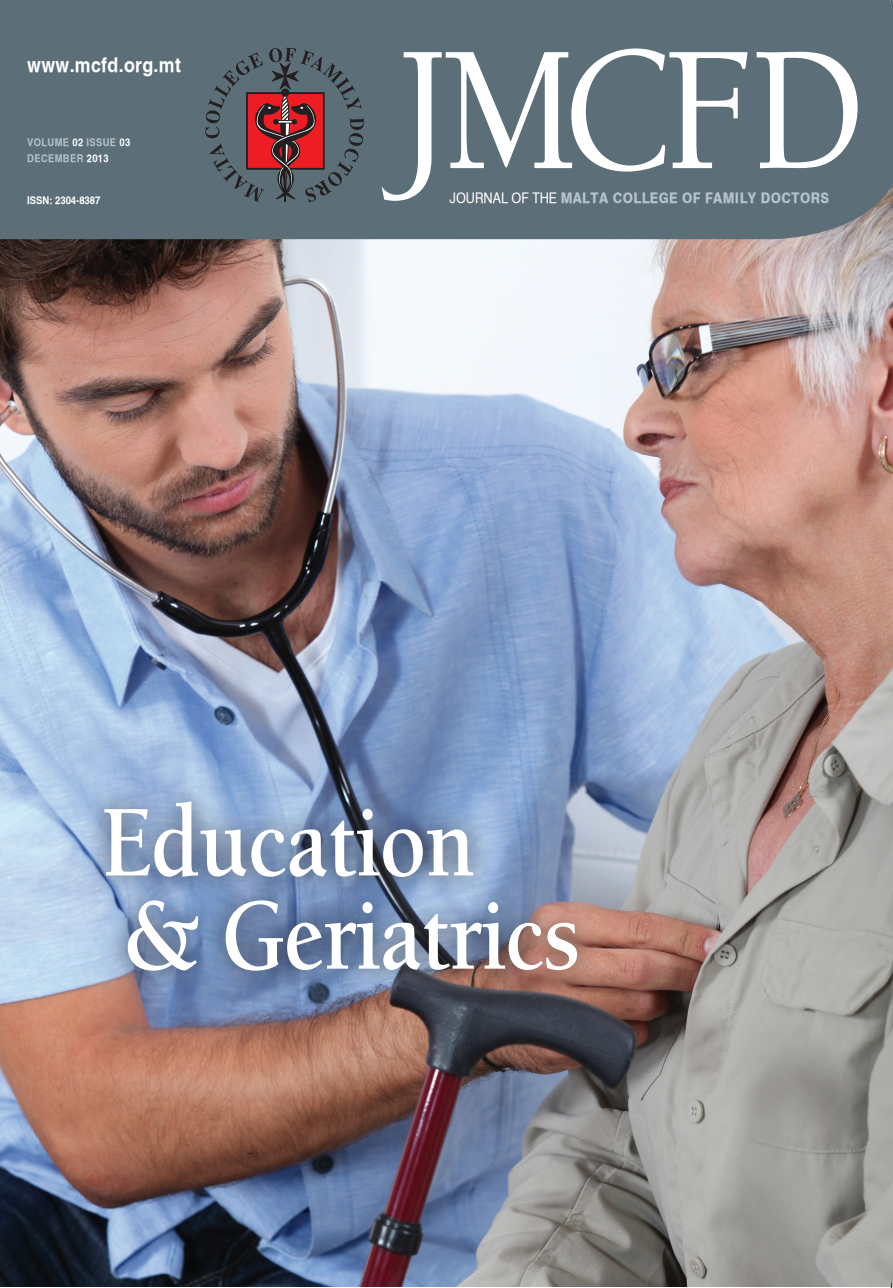
<style>
.page{position:relative;width:893px;height:1288px;background:#fff}
.page>*{position:absolute;margin:0;border:0;box-sizing:border-box;transform-origin:0 0}
.t1{font:700 104.55px/93.2px "Berkeley Oldstyle IT Cby BT";color:#fff;scale:.85 1}
.t2{font:700 19.95px "Halveticus";letter-spacing:.02em;color:#fff;scale:.89 1}
.t3{font:800 14.4px "Halveticus";color:#b5c3cb;scale:.89 1}
.t4{font:700 10.5px/16px "Halveticus";letter-spacing:.04em;color:#b5c3cb;scale:.89 1}
.t5{font:700 10.5px "Halveticus";color:#fff;scale:.9 1}
.s1{color:#fff}
.s2{font-weight:400;color:#fff}
</style>
<div class="page">
<img style="left:0;top:239px;width:892px;height:1047px">
<div style="left:0;top:0;width:892px;height:239px;background:#5c6f78"></div>
<svg style="left:381px;top:48px;width:476px;height:153px;fill:#5c6f78"></svg>
<svg style="left:205px;top:48px;width:158px;height:160px;background:#68575e"></svg>
<div style="left:83px;top:779px;width:517px;height:214px;background:#231f20;opacity:.75"></div>
<h2 class="t2" style="left:27px;top:53px;width:174px">www.mcfd.org.mt</h2>
<p class="t4" style="left:27px;top:134px;width:117px">VOLUME <span class="s1">02</span> ISSUE <span class="s1">03<br></span>December <span class="s1">2013</span></p>
<p class="t5" style="left:27px;top:194px;width:83px">ISSN: 2304-8387</p>
<p class="t3" style="left:449px;top:189px;width:428px"><span class="s2">JOURNAL OF THE</span> MALTA COLLEGE OF FAM ILY DOCTORS</p>
<h1 class="t1" style="left:102px;top:794px;width:564px">Education<br>&amp; Geriatrics</h1>
</div>
